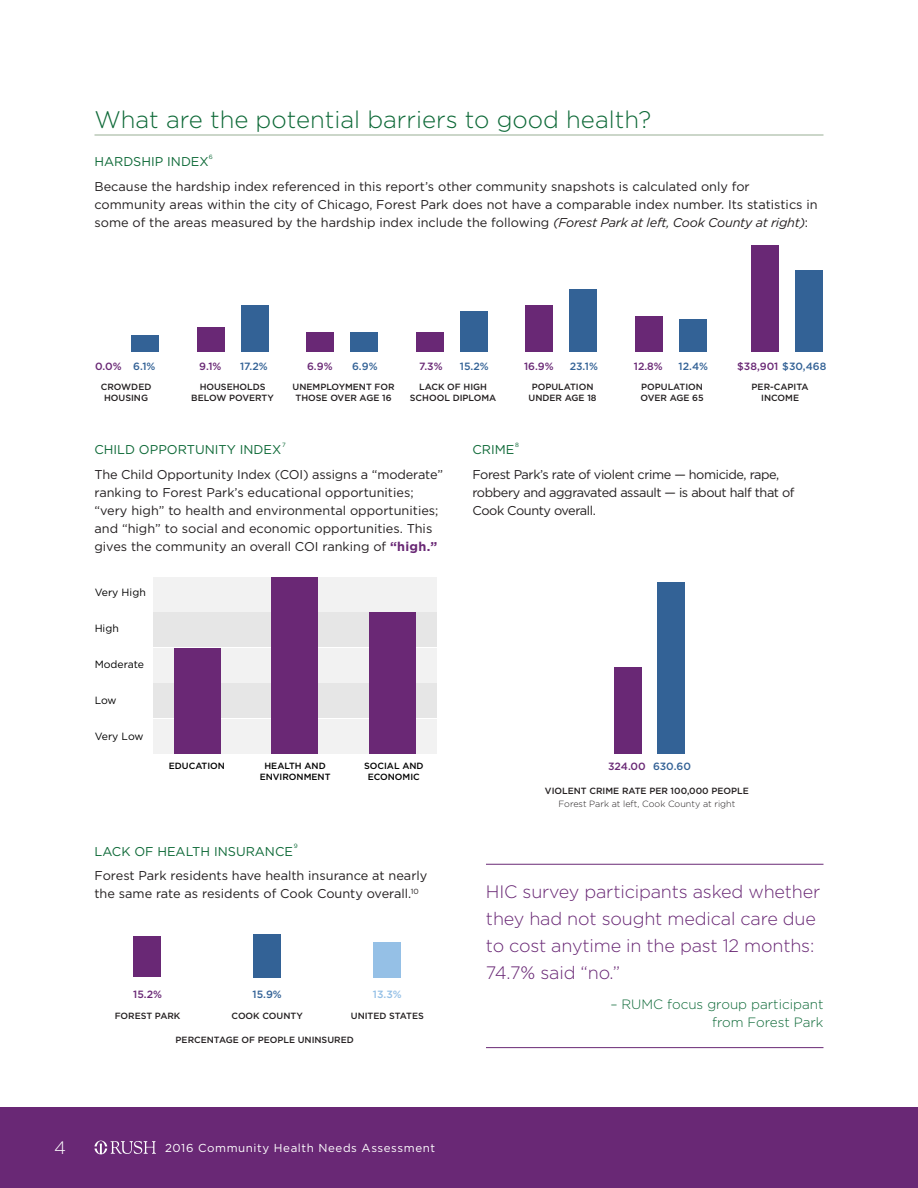
<style>
.page{position:relative;width:918px;height:1188px;background:#fff}
.page>*{position:absolute;margin:0;border:0;box-sizing:border-box;transform-origin:0 0}
.B_Head-WGP{font:362.55px "Chartwell Bars Vertical";letter-spacing:-.03em;color:#336296}
.B_Head-WGP-2{font:362.55px "Chartwell Bars Vertical";color:#336296}
.B_Head-WGP-3{font:362.55px "Chartwell Bars Vertical";color:#692875}
.NEW_SECTION_TITLE{font:300 24px "Gotham";color:#0d6937}
.NEW_PULL_QUOTE-FP{font:300 18px/27px "Gotham";letter-spacing:-.01em;color:#692875}
.t1{font:300 18px "Gotham";color:#fff}
.NEW_QUOTE_SOURCE{font:300 13.5px/18px "Gotham";color:#0d6937;text-align:right}
.Body_Copy{font:12.75px/18px "Gotham";color:#231f20}
.Body_Copy-2{font:12.75px/18px "Gotham";letter-spacing:-.03em;color:#231f20}
.A_Head{font:12.75px "Gotham";color:#0d6937}
.t2{font:11.55px "Gotham";letter-spacing:.05em;color:#fff}
.B_Head-WGP-4{font:500 10.5px "Gotham";color:#692875}
.B_Head-WGP-5{font:500 10.5px "Gotham";color:#336296}
.t3{font:10.5px "Gotham";color:#000}
.B_Head{font:500 10.5px "Gotham";color:#95c0e6}
.B_Head-WGP-6{font:500 9px "Gotham";color:#231f20}
.GRAPH_LABEL{font:500 9px "Gotham";color:#231f20}
.t4{font:500 9px "Gotham";color:#000}
.GRAPH_SUB-LABEL{font:300 9px "Gotham";color:#231f20}
.A_Head-2{font:6.15px "Gotham";color:#0d6937}
.s1{font-style:italic}
.s2{color:#692875}
.s3{color:#336296}
.s4{font-weight:700;color:#692875}
.s5{color:#95c0e6}
</style>
<div class="page">
<div style="left:0;top:1107px;width:918px;height:81px;background:#692875"></div>
<svg style="left:95px;top:1141px;width:61px;height:13px"></svg>
<hr style="left:94px;top:135px;width:730px;height:1px;background:#98ae95">
<hr style="left:486px;top:864px;width:337px;height:1px;background:#692875">
<hr style="left:486px;top:1047px;width:337px;height:1px;background:#692875">
<div style="left:153px;top:683px;width:284px;height:35px;background:#e6e6e6"></div>
<div style="left:153px;top:648px;width:284px;height:35px;background:#f2f2f2"></div>
<div style="left:153px;top:612px;width:284px;height:35px;background:#e6e6e6"></div>
<div style="left:153px;top:577px;width:284px;height:35px;background:#f2f2f2"></div>
<div style="left:153px;top:719px;width:284px;height:35px;background:#f2f2f2"></div>
<div style="left:175px;top:648px;width:46px;height:106px;background:#6a2875"></div>
<div style="left:272px;top:577px;width:46px;height:177px;background:#6a2875"></div>
<div style="left:369px;top:612px;width:46px;height:142px;background:#6a2875"></div>
<p class="NEW_SECTION_TITLE" style="left:94px;top:107px;width:558px">What are the potential barriers to good health?</p>
<p class="A_Head" style="left:94px;top:155px;width:116px">HARDSHIP INDEX</p>
<p class="A_Head-2" style="left:209px;top:153px;width:5px">6</p>
<p class="Body_Copy" style="left:94px;top:177px;width:725px">Because the hardship index referenced in this report’s other community snapshots is calculated only for community areas within the city of Chicago, Forest Park does not have a comparable index number. Its statistics in some of the areas measured by the hardship index include the following <span class="s1">(Forest Park at left, Cook County at right)</span>:</p>
<p class="B_Head-WGP" style="left:113px;top:4px;width:731px">6<span class="s2">9</span>+17<span class="s2">7</span>7<span class="s2">7</span>15<span class="s2">17</span>23<span class="s2">13</span>12+<span class="s2">39</span>+30</p>
<p class="B_Head-WGP-6" style="left:101px;top:382px;width:52px">CROWDED</p>
<p class="B_Head-WGP-6" style="left:200px;top:382px;width:67px">HOUSEHOLDS</p>
<p class="B_Head-WGP-6" style="left:293px;top:382px;width:104px">UNEMPLOYMENT FOR</p>
<p class="B_Head-WGP-6" style="left:419px;top:382px;width:70px">LACK OF HIGH</p>
<p class="B_Head-WGP-6" style="left:532px;top:382px;width:63px">POPULATION</p>
<p class="B_Head-WGP-6" style="left:641px;top:382px;width:63px">POPULATION</p>
<p class="B_Head-WGP-6" style="left:752px;top:382px;width:58px">PER-CAPITA</p>
<p class="B_Head-WGP-6" style="left:104px;top:393px;width:46px">HOUSING</p>
<p class="B_Head-WGP-6" style="left:191px;top:393px;width:84px">BELOW POVERTY</p>
<p class="B_Head-WGP-6" style="left:296px;top:393px;width:97px">THOSE OVER AGE 16</p>
<p class="B_Head-WGP-6" style="left:410px;top:393px;width:88px">SCHOOL DIPLOMA</p>
<p class="B_Head-WGP-6" style="left:529px;top:393px;width:69px">UNDER AGE 18</p>
<p class="B_Head-WGP-6" style="left:640px;top:393px;width:65px">OVER AGE 65</p>
<p class="B_Head-WGP-6" style="left:761px;top:393px;width:39px">INCOME</p>
<p class="B_Head-WGP-4" style="left:95px;top:360px;width:62px">0.0% <span class="s3">6.1%</span></p>
<p class="B_Head-WGP-4" style="left:199px;top:360px;width:24px">9.1%</p>
<p class="B_Head-WGP-5" style="left:240px;top:360px;width:29px">17.2%</p>
<p class="B_Head-WGP-4" style="left:307px;top:360px;width:27px">6.9%</p>
<p class="B_Head-WGP-5" style="left:352px;top:360px;width:27px">6.9%</p>
<p class="B_Head-WGP-4" style="left:419px;top:360px;width:25px">7.3%</p>
<p class="B_Head-WGP-5" style="left:460px;top:360px;width:30px">15.2%</p>
<p class="B_Head-WGP-4" style="left:524px;top:360px;width:31px">16.9%</p>
<p class="B_Head-WGP-5" style="left:570px;top:360px;width:30px">23.1%</p>
<p class="B_Head-WGP-4" style="left:634px;top:360px;width:30px">12.8%</p>
<p class="B_Head-WGP-5" style="left:679px;top:360px;width:31px">12.4%</p>
<p class="B_Head-WGP-4" style="left:737px;top:360px;width:91px">$38,901 <span class="s3">$30,468</span></p>
<p class="A_Head-2" style="left:282px;top:441px;width:5px">7</p>
<p class="Body_Copy" style="left:94px;top:465px;width:350px">The Child Opportunity Index (COI) assigns a “moderate” ranking to Forest Park’s educational opportunities; “very high” to health and environmental opportunities; and “high” to social and economic opportunities. This gives the community an overall COI ranking of <span class="s4">“high.”</span></p>
<p class="A_Head" style="left:94px;top:443px;width:188px">CHILD OPPORTUNITY INDEX</p>
<p class="t3" style="left:95px;top:587px;width:53px">Very High</p>
<p class="t3" style="left:95px;top:623px;width:26px">High</p>
<p class="t3" style="left:95px;top:659px;width:51px">Moderate</p>
<p class="t3" style="left:95px;top:695px;width:23px">Low</p>
<p class="t3" style="left:95px;top:731px;width:50px">Very Low</p>
<p class="t4" style="left:169px;top:761px;width:58px">EDUCATION</p>
<p class="t4" style="left:264px;top:761px;width:63px">HEALTH AND</p>
<p class="t4" style="left:364px;top:761px;width:61px">SOCIAL AND</p>
<p class="t4" style="left:260px;top:772px;width:72px">ENVIRONMENT</p>
<p class="t4" style="left:368px;top:772px;width:54px">ECONOMIC</p>
<p class="A_Head-2" style="left:294px;top:843px;width:5px">9</p>
<p class="Body_Copy" style="left:94px;top:867px;width:334px">Forest Park residents have health insurance at nearly the same rate as residents of Cook County overall.<sup>10</sup></p>
<p class="A_Head" style="left:94px;top:844px;width:200px">LACK OF HEALTH INSURANCE</p>
<p class="B_Head-WGP-2" style="left:114px;top:630px;width:307px"><span class="s2">15</span>+ 16<span class="s5">13</span></p>
<p class="B_Head-WGP-4" style="left:133px;top:988px;width:30px">15.2%</p>
<p class="B_Head-WGP-6" style="left:115px;top:1011px;width:67px">FOREST PARK</p>
<p class="B_Head-WGP-5" style="left:253px;top:988px;width:31px">15.9%</p>
<p class="B_Head-WGP-6" style="left:232px;top:1011px;width:73px">COOK COUNTY</p>
<p class="B_Head" style="left:373px;top:988px;width:30px">13.3%</p>
<p class="B_Head-WGP-6" style="left:351px;top:1011px;width:74px">UNITED STATES</p>
<p class="GRAPH_LABEL" style="left:176px;top:1035px;width:180px">PERCENTAGE OF PEOPLE UNINSURED</p>
<p class="A_Head-2" style="left:515px;top:441px;width:5px">8</p>
<p class="Body_Copy-2" style="left:472px;top:465px;width:324px">Forest Park’s rate of violent crime — homicide, rape, robbery and aggravated assault — is about half that of<br>Cook County overall.</p>
<p class="A_Head" style="left:472px;top:443px;width:43px">CRIME</p>
<p class="B_Head-WGP-3" style="left:595px;top:406px;width:111px">32<span class="s3">63</span></p>
<p class="B_Head-WGP-4" style="left:608px;top:760px;width:39px">324.00</p>
<p class="B_Head-WGP-5" style="left:653px;top:760px;width:39px">630.60</p>
<p class="GRAPH_LABEL" style="left:545px;top:786px;width:205px">VIOLENT CRIME RATE PER 100,000 PEOPLE</p>
<p class="GRAPH_SUB-LABEL" style="left:558px;top:799px;width:178px">Forest Park at left, Cook County at right</p>
<p class="NEW_PULL_QUOTE-FP" style="left:486px;top:878px;width:336px">HIC survey participants asked whether they had not sought medical care due to cost anytime in the past 12 months:<br>74.7% said “no.”</p>
<p class="NEW_QUOTE_SOURCE" style="left:610px;top:995px;width:215px">– RUMC focus group participant from Forest Park</p>
<p class="t1" style="left:54px;top:1138px;width:13px">4</p>
<p class="t2" style="left:165px;top:1141px;width:272px">2016 Community Health Needs Assessment</p>
</div>
